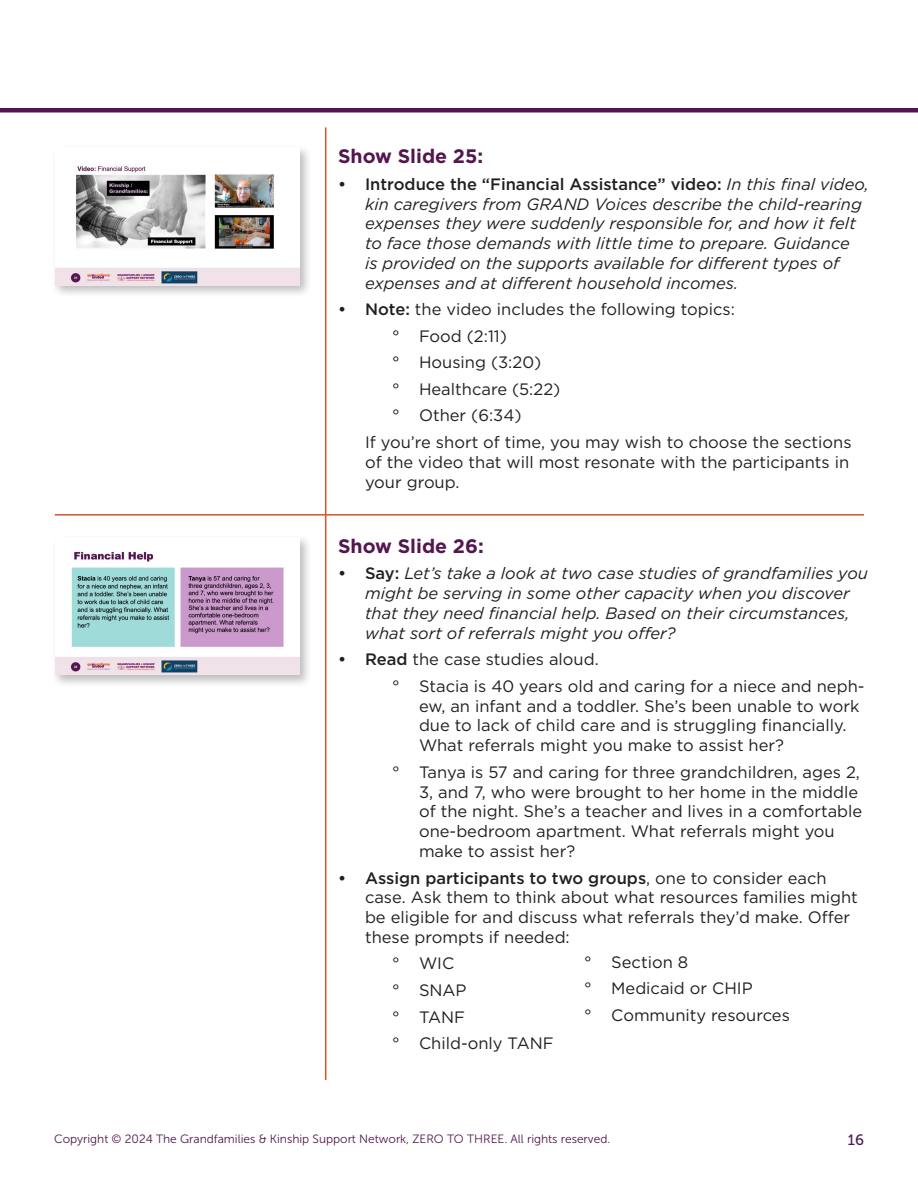
<style>
.page{position:relative;width:918px;height:1188px;background:#fff}
.page>*{position:absolute;margin:0;border:0;box-sizing:border-box;transform-origin:0 0}
.t1{font:700 19.5px "Gotham";color:#54164f}
.t2{font:16.5px/19.8px "Gotham";color:#231f20}
.t3{font:italic 16.5px/19.8px "Gotham";color:#231f20}
.t4{font:15px "Museo Slab 500";color:#54164f}
.t5{font:12px "Museo Sans 300";color:#54164f}
.s1{font-weight:500;font-style:normal}
.s2{font-weight:500}
</style>
<div class="page">
<hr style="left:0;top:108px;width:918px;height:4px;background:#54164f">
<hr style="left:325px;top:127px;width:1px;height:953px;background:#d75426">
<hr style="left:55px;top:514px;width:809px;height:2px;background:#d75426">
<div style="left:52px;top:144px;width:260px;height:155px;background:#231f20;opacity:.3"></div>
<div style="left:52px;top:534px;width:260px;height:154px;background:#231f20;opacity:.3"></div>
<img style="left:55px;top:148px;width:245px;height:137px">
<img style="left:55px;top:537px;width:245px;height:138px">
<h4 class="t1" style="left:338px;top:143px;width:147px">Show Slide 25:</h4>
<p class="t3" style="left:365px;top:174px;width:505px;text-indent:-27px"><span class="s1">• Introduce the “Financial Assistance” video:</span> In this final video, kin caregivers from GRAND Voices describe the child-rearing expenses they were suddenly responsible for, and how it felt to face those demands with little time to prepare. Guidance<br>is provided on the supports available for different types of expenses and at different household incomes.</p>
<p class="t2" style="left:338px;top:299px;width:398px"><span class="s2">• Note:</span> the video includes the following topics:</p>
<p class="t2" style="left:392px;top:326px;width:117px">° Food (2:11)</p>
<p class="t2" style="left:392px;top:352px;width:151px">° Housing (3:20)</p>
<p class="t2" style="left:392px;top:379px;width:170px">° Healthcare (5:22)</p>
<p class="t2" style="left:392px;top:405px;width:131px">° Other (6:34)</p>
<p class="t2" style="left:365px;top:432px;width:488px">If you’re short of time, you may wish to choose the sections of the video that will most resonate with the participants in your group.</p>
<h4 class="t1" style="left:338px;top:533px;width:147px">Show Slide 26:</h4>
<p class="t3" style="left:365px;top:563px;width:504px;text-indent:-27px"><span class="s1">• Say:</span> Let’s take a look at two case studies of grandfamilies you might be serving in some other capacity when you discover that they need financial help. Based on their circumstances, what sort of referrals might you offer?</p>
<p class="t2" style="left:338px;top:649px;width:262px"><span class="s2">• Read</span> the case studies aloud.</p>
<p class="t2" style="left:419px;top:676px;width:447px;text-indent:-27px">° Stacia is 40 years old and caring for a niece and neph&shy;ew, an infant and a toddler. She’s been unable to work due to lack of child care and is struggling financially.<br>What referrals might you make to assist her?</p>
<p class="t2" style="left:419px;top:762px;width:445px;text-indent:-27px">° Tanya is 57 and caring for three grandchildren, ages 2, 3, and 7, who were brought to her home in the middle of the night. She’s a teacher and lives in a comfortable one-bedroom apartment. What referrals might you make to assist her?</p>
<p class="t2" style="left:365px;top:867px;width:494px;text-indent:-27px"><span class="s2">• Assign participants to two groups</span>, one to consider each case. Ask them to think about what resources families might be eligible for and discuss what referrals they’d make. Offer these prompts if needed:</p>
<p class="t2" style="left:392px;top:953px;width:64px">° WIC</p>
<p class="t2" style="left:392px;top:980px;width:76px">° SNAP</p>
<p class="t2" style="left:392px;top:1006px;width:75px">° TANF</p>
<p class="t2" style="left:392px;top:1033px;width:163px">° Child-only TANF</p>
<p class="t2" style="left:584px;top:952px;width:105px">° Section 8</p>
<p class="t2" style="left:584px;top:978px;width:170px">° Medicaid or CHIP</p>
<p class="t2" style="left:584px;top:1005px;width:207px">° Community resources</p>
<p class="t5" style="left:54px;top:1132px;width:558px">Copyright © 2024 The Grandfamilies &amp; Kinship Support Network, ZERO TO THREE. All rights reserved.</p>
<p class="t4" style="left:848px;top:1132px;width:18px">16</p>
</div>
